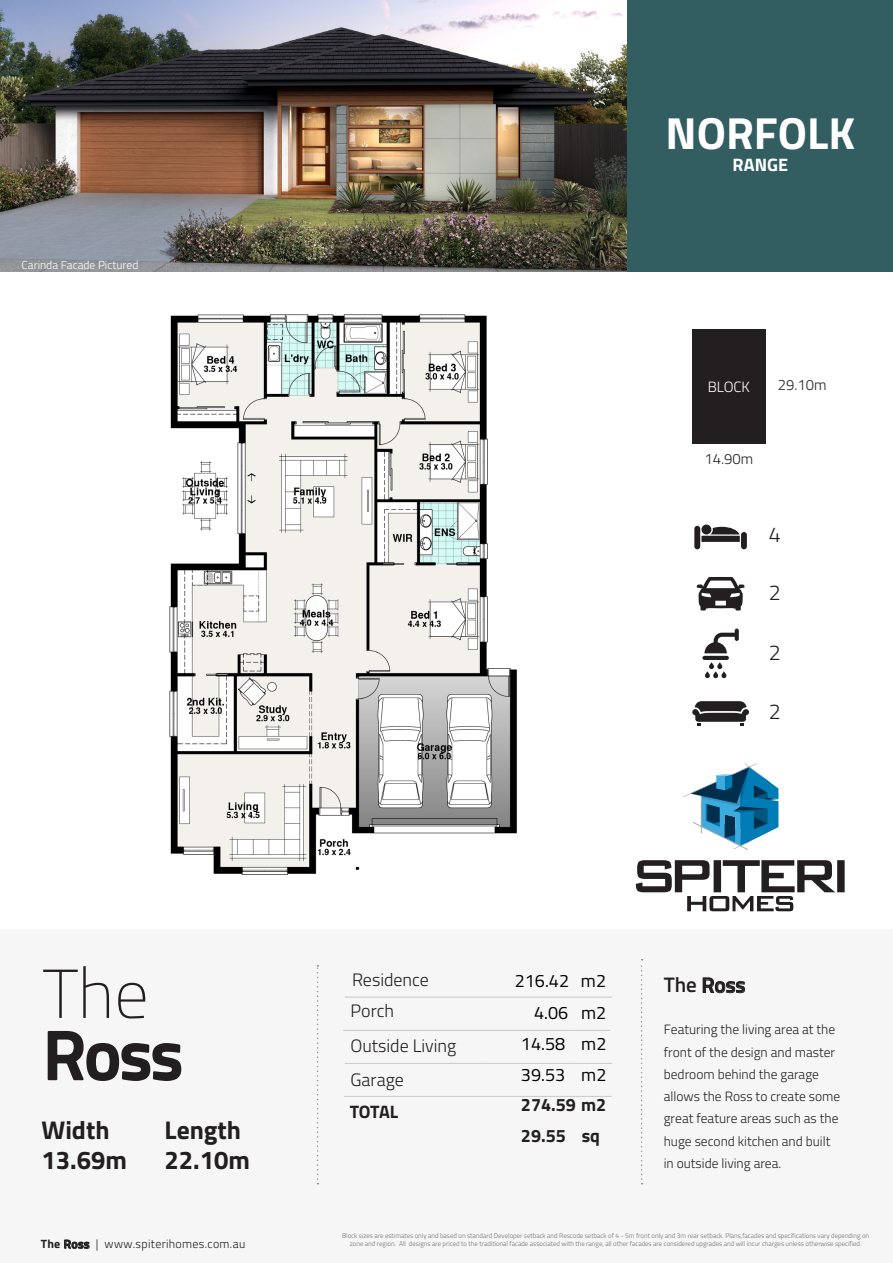
<style>
.page{position:relative;width:893px;height:1263px;background:#fff}
.page>*{position:absolute;margin:0;border:0;box-sizing:border-box;transform-origin:0 0}
.t1{font:600 69px/61.3px "Titillium Web";color:#231f20}
.t2{font:700 45px "Titillium Web";color:#fff}
.t3{font:700 25.65px/30.8px "Titillium";color:#231f20}
.t4{font:300 21.45px "Titillium";color:#231f20}
.t5{font:600 21px "Titillium Web";color:#231f20}
.t6{font:18px/30.8px "Titillium";color:#000;text-align:justify}
.t7{font:300 18px/31.2px "Titillium";color:#231f20}
.t8{font:300 18px "Titillium";color:#231f20}
.t9{font:700 18px "Titillium";letter-spacing:-.025em;color:#231f20}
.t10{font:700 18px "Titillium Web";color:#fff}
.t11{font:300 14.85px "Titillium";color:#231f20}
.t12{font:300 14.85px "Titillium";color:#fff}
.t13{font:300 13.5px/22.4px "Titillium";color:#231f20}
.t14{font:300 12px "Titillium Web";letter-spacing:.025em;color:#231f20}
.t15{font:300 11.7px "Titillium";color:#fff}
.t16{font:300 6.75px/8.2px "Titillium";color:#6d6e71;text-align:center}
.s1{font-style:inherit}
.s2{font-family:"Titillium Text 22 L";font-weight:100}
.s3{font-family:"Titillium";font-weight:700}
.s4{font-weight:600}
.s5{font-family:"Titillium"}
.s6{font-weight:700;color:#231f20}
.s7{font-family:"Titillium Web"}
</style>
<div class="page">
<img style="left:0;top:0;width:628px;height:272px">
<div style="left:0;top:929px;width:893px;height:334px;background:#f6f6f6"></div>
<svg style="left:317px;top:965px;width:2px;height:219px"></svg>
<svg style="left:641px;top:959px;width:2px;height:225px"></svg>
<hr style="left:345px;top:997px;width:138px;height:1px;background:#c7c8ca">
<hr style="left:483px;top:997px;width:87px;height:1px;background:#c7c8ca">
<hr style="left:570px;top:997px;width:42px;height:1px;background:#c7c8ca">
<hr style="left:345px;top:1063px;width:138px;height:1px;background:#c7c8ca">
<hr style="left:483px;top:1063px;width:87px;height:1px;background:#c7c8ca">
<hr style="left:570px;top:1063px;width:42px;height:1px;background:#c7c8ca">
<div style="left:692px;top:329px;width:73px;height:114px;background:#231f20"></div>
<div style="left:694px;top:526px;width:6px;height:23px;background:#231f20;border-radius:3px"></div>
<div style="left:741px;top:532px;width:6px;height:17px;background:#231f20;border-radius:3px"></div>
<div style="left:701px;top:525px;width:10px;height:9px;background:#231f20;border-radius:50%"></div>
<svg style="left:701px;top:527px;width:39px;height:15px"></svg>
<svg style="left:697px;top:577px;width:48px;height:33px"></svg>
<svg style="left:702px;top:628px;width:37px;height:50px"></svg>
<svg style="left:692px;top:701px;width:57px;height:25px"></svg>
<hr style="left:344px;top:1096px;width:267px;height:1px;background:#c7c8ca">
<hr style="left:343px;top:1030px;width:139px;height:1px;background:#c7c8ca">
<hr style="left:482px;top:1030px;width:87px;height:1px;background:#c7c8ca">
<hr style="left:569px;top:1030px;width:42px;height:1px;background:#c7c8ca">
<img style="left:169px;top:314px;width:348px;height:561px">
<svg style="left:636px;top:860px;width:209px;height:51px"></svg>
<svg style="left:683px;top:763px;width:95px;height:87px"></svg>
<div style="left:628px;top:0;width:265px;height:281px;background:#325d61"></div>
<div style="left:0;top:273px;width:893px;height:26px;background:#fff"></div>
<p class="t15" style="left:22px;top:258px;width:118px">Carinda <span class="s1">Facade</span> Pictured</p>
<h2 class="t2" style="left:665px;top:99px;width:191px">NORFOLK</h2>
<h3 class="t10" style="left:732px;top:150px;width:57px">RANGE</h3>
<p class="t12" style="left:708px;top:381px;width:44px">BLOCK</p>
<p class="t11" style="left:704px;top:449px;width:50px">14.90m</p>
<p class="t11" style="left:778px;top:375px;width:50px">29.10m</p>
<p class="t4" style="left:769px;top:521px;width:14px">4</p>
<p class="t4" style="left:769px;top:578px;width:14px">2</p>
<p class="t4" style="left:769px;top:638px;width:14px">2</p>
<p class="t4" style="left:769px;top:697px;width:14px">2</p>
<p class="t1" style="left:43px;top:959px;width:141px"><span class="s2">The<br></span>Ross</p>
<p class="t3" style="left:41px;top:1117px;width:87px">Width<br>1<span class="s1">3</span>.<span class="s1">69</span>m</p>
<p class="t3" style="left:165px;top:1117px;width:87px">Length<br><span class="s1">22</span>.<span class="s1">10</span>m</p>
<p class="t14" style="left:41px;top:1235px;width:206px"><span class="s3">The</span> <span class="s4">Ross</span> <span class="s5">|</span> www.spiterihomes.com.au</p>
<p class="t7" style="left:350px;top:966px;width:80px">Residence<br><span class="s1">Porch</span></p>
<p class="t8" style="left:350px;top:1034px;width:107px">Outside Living</p>
<p class="t7" style="left:350px;top:1065px;width:55px">Garage</p>
<p class="t9" style="left:350px;top:1099px;width:50px">TOTAL</p>
<p class="t6" style="left:515px;top:967px;width:93px">216.42 m2</p>
<p class="t6" style="left:521px;top:999px;width:87px;text-indent:13px">4.06 m2<br>14.58 m2<br>39.53 m2<br><span class="s6">274.59 m2<br>29.55 sq</span></p>
<p class="t5" style="left:664px;top:969px;width:83px"><span class="s5">The</span> Ross</p>
<p class="t13" style="left:664px;top:1020px;width:178px">Featuring the living area at the front of the design and master bedroom behind the garage allows the <span class="s7">Ross</span> to create some great feature areas such as the huge second kitchen and built in outside living area.</p>
<p class="t16" style="left:342px;top:1232px;width:529px">Block sizes are estimates only and based on standard Developer setback and Rescode setback of 4 - 5m front only and 3m rear setback. Plans,facades and specifications vary depending on zone and region. All designs are priced to the traditional facade associated with the range, all other facades are considered upgrades and will incur charges unless otherwise specified.</p>
</div>
